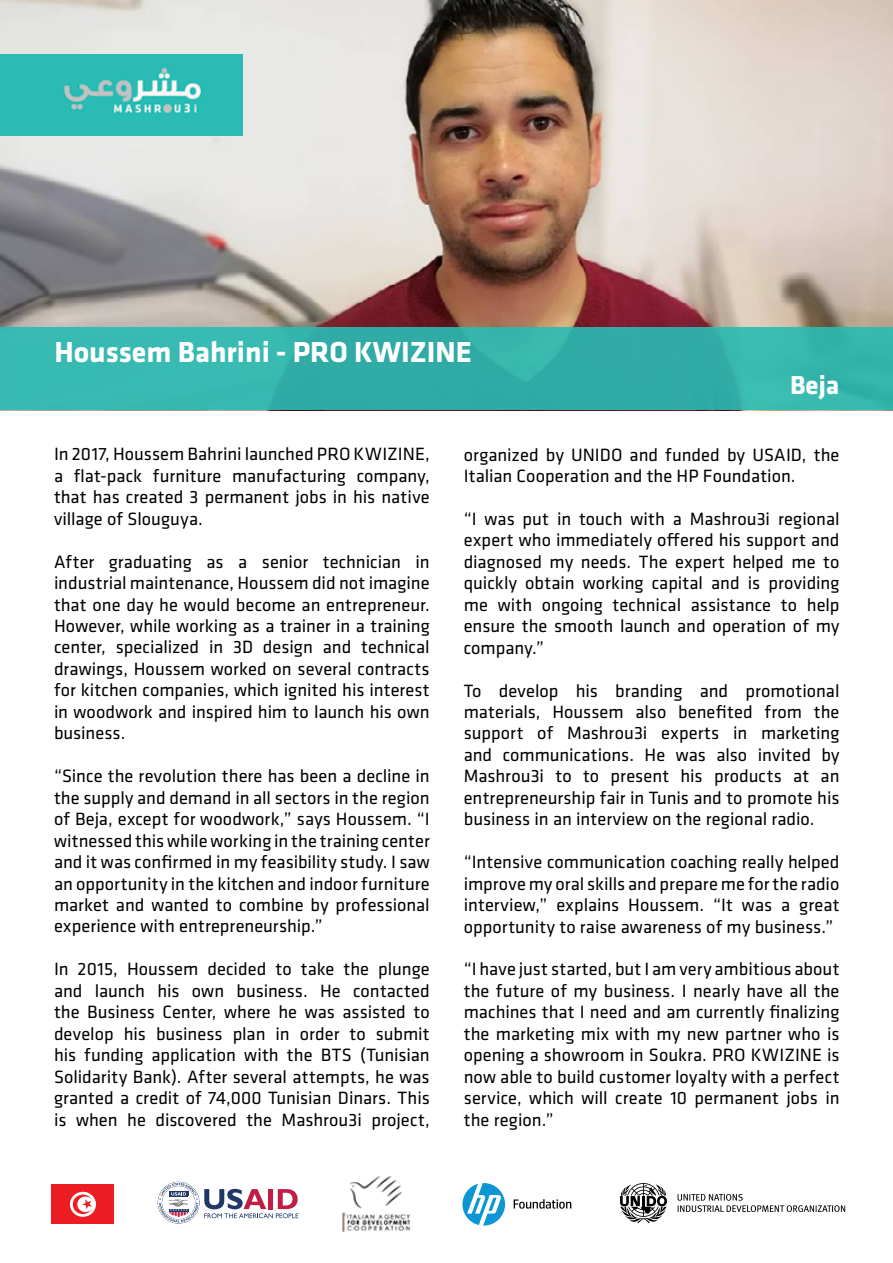
<style>
.page{position:relative;width:893px;height:1263px;background:#fff}
.page>*{position:absolute;margin:0;border:0;box-sizing:border-box;transform-origin:0 0}
.t1{font:700 30px "Klavika";color:#fff}
.t2{font:700 27px "Klavika";color:#fff}
.t3{font:18.45px/21.5px "Klavika";color:#000;text-align:justify}
</style>
<div class="page">
<img style="left:0;top:0;width:893px;height:328px">
<div style="left:0;top:328px;width:893px;height:82px;background:#34b4aa"></div>
<img style="left:0;top:54px;width:242px;height:82px">
<svg style="left:462px;top:1183px;width:43px;height:42px"></svg>
<svg style="left:514px;top:1199px;width:57px;height:10px"></svg>
<svg style="left:678px;top:1194px;width:167px;height:18px"></svg>
<svg style="left:620px;top:1183px;width:47px;height:40px"></svg>
<div style="left:52px;top:1184px;width:62px;height:40px;background:#ed1d24"></div>
<svg style="left:70px;top:1192px;width:26px;height:25px"></svg>
<svg style="left:73px;top:1194px;width:19px;height:20px"></svg>
<img style="left:342px;top:1176px;width:70px;height:56px">
<svg style="left:158px;top:1182px;width:140px;height:41px"></svg>
<hr style="left:188px;top:1196px;width:4px;height:13px;background:#fff">
<h1 class="t1" style="left:54px;top:335px;width:419px">Houssem Bahrini - PRO KWIZINE</h1>
<h2 class="t2" style="left:790px;top:370px;width:51px">Beja</h2>
<p class="t3" style="left:54px;top:444px;width:377px">In 2017, Houssem Bahrini launched PRO KWIZINE, a flat-pack furniture manufacturing company, that has created 3 permanent jobs in his native village of Slouguya.</p>
<p class="t3" style="left:54px;top:551px;width:377px">After graduating as a senior technician in industrial maintenance, Houssem did not imagine that one day he would become an entrepreneur.<br>However, while working as a trainer in a training center, specialized in 3D design and technical drawings, Houssem worked on several contracts for kitchen companies, which ignited his interest in woodwork and inspired him to launch his own business.</p>
<p class="t3" style="left:54px;top:766px;width:377px">“Since the revolution there has been a decline in the supply and demand in all sectors in the region of Beja, except for woodwork,” says Houssem. “I witnessed this while working in the training center and it was confirmed in my feasibility study. I saw an opportunity in the kitchen and indoor furniture market and wanted to combine by professional experience with entrepreneurship.”</p>
<p class="t3" style="left:54px;top:959px;width:377px">In 2015, Houssem decided to take the plunge and launch his own business. He contacted the Business Center, where he was assisted to develop his business plan in order to submit his funding application with the BTS (Tunisian Solidarity Bank). After several attempts, he was granted a credit of 74,000 Tunisian Dinars. This is when he discovered the Mashrou3i project,</p>
<p class="t3" style="left:464px;top:444px;width:377px">organized by UNIDO and funded by USAID, the<br>Italian Cooperation and the HP Foundation.</p>
<p class="t3" style="left:464px;top:508px;width:377px">“I was put in touch with a Mashrou3i regional expert who immediately offered his support and diagnosed my needs. The expert helped me to quickly obtain working capital and is providing me with ongoing technical assistance to help ensure the smooth launch and operation of my company.”</p>
<p class="t3" style="left:464px;top:680px;width:377px">To develop his branding and promotional materials, Houssem also benefited from the support of Mashrou3i experts in marketing and communications. He was also invited by Mashrou3i to to present his products at an entrepreneurship fair in Tunis and to promote his business in an interview on the regional radio.</p>
<p class="t3" style="left:464px;top:852px;width:377px">“Intensive communication coaching really helped improve my oral skills and prepare me for the radio interview,” explains Houssem. “It was a great opportunity to raise awareness of my business.”</p>
<p class="t3" style="left:464px;top:959px;width:377px">“I have just started, but I am very ambitious about the future of my business. I nearly have all the machines that I need and am currently finalizing the marketing mix with my new partner who is opening a showroom in Soukra. PRO KWIZINE is now able to build customer loyalty with a perfect service, which will create 10 permanent jobs in the region.”</p>
</div>
